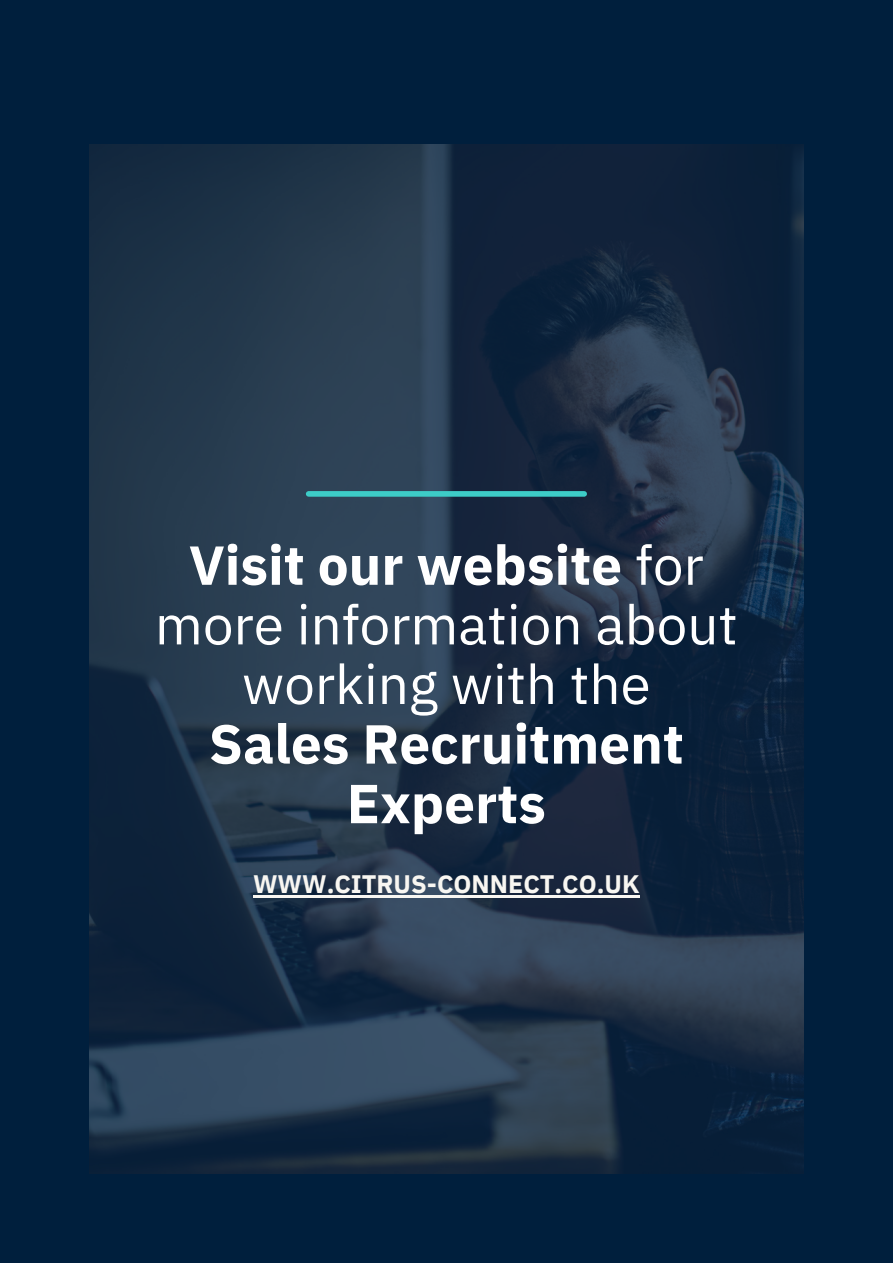
<style>
.page{position:relative;width:893px;height:1264px;background:#fff}
.page>*{position:absolute;margin:0;border:0;box-sizing:border-box;transform-origin:0 0}
.t1{font:54.9px/59.6px "IBM Plex Sans";color:#fff;text-align:center}
.t2{font:700 54.9px/59.6px "IBM Plex Sans";color:#fff;text-align:center}
.t3{font:700 25.2px "IBM Plex Sans";color:#f8f6f1}
.s1{font-weight:700}
</style>
<div class="page">
<div style="left:0;top:0;width:892px;height:1262px;background:#001f3d"></div>
<img style="left:89px;top:144px;width:714px;height:1029px">
<hr style="left:253px;top:895px;width:386px;height:3px;background:#f8f6f1">
<div style="left:308px;top:491px;width:276px;height:5px;background:#3dccc7"></div>
<p class="t1" style="left:155px;top:534px;width:584px"><span class="s1">Visit our website</span> for more information about working with the</p>
<p class="t2" style="left:209px;top:713px;width:476px">Sales Recruitment<br>Experts</p>
<p class="t3" style="left:253px;top:867px;width:388px">WWW.CITRUS-CONNECT.CO.UK</p>
</div>
